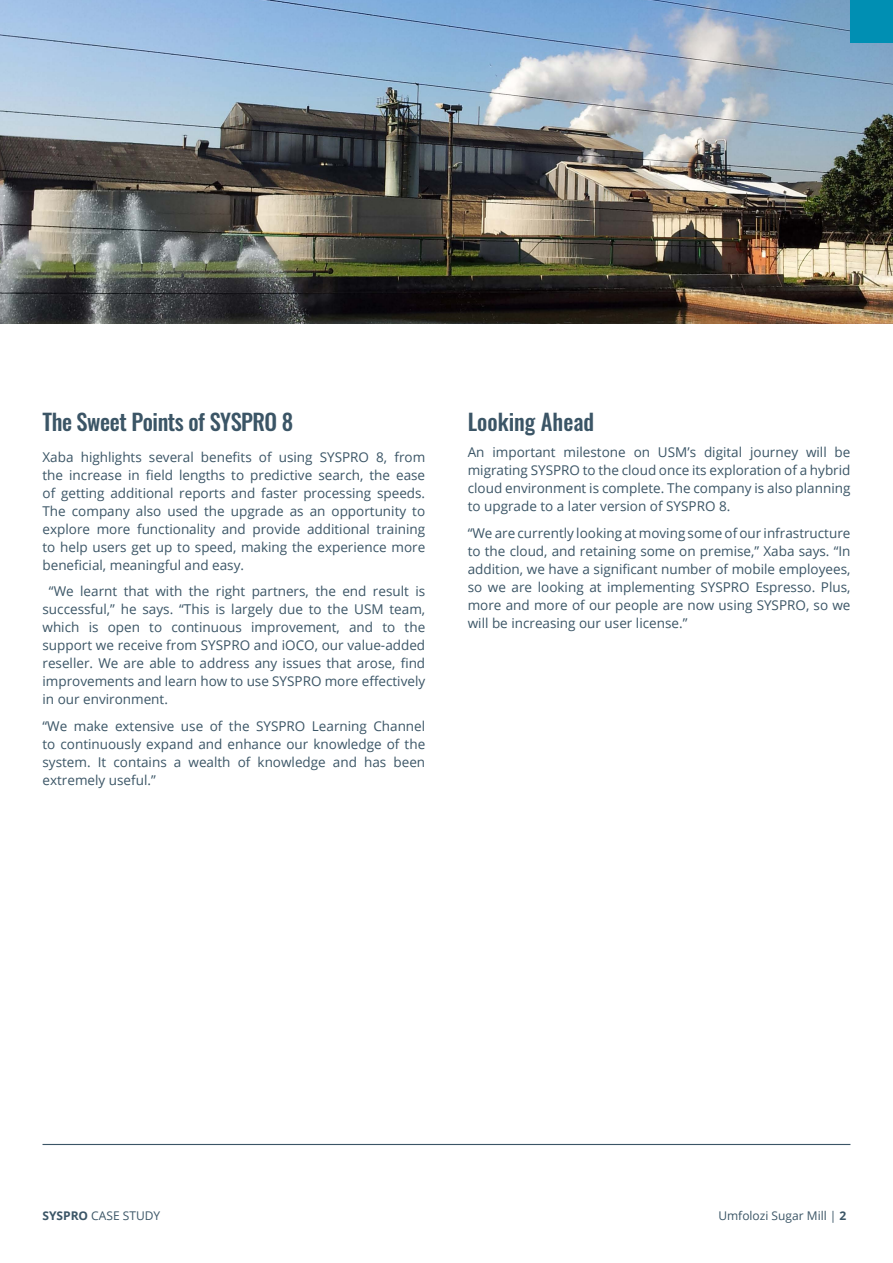
<style>
.page{position:relative;width:893px;height:1263px;background:#fff}
.page>*{position:absolute;margin:0;border:0;box-sizing:border-box;transform-origin:0 0}
.t1{font:22.5px "Oswald";letter-spacing:-.02em;color:#3b5566}
.t2{font:22.5px "Oswald";color:#3b5566}
.t3{font:13.5px/18px "Open Sans";color:#3b5566;text-align:justify}
.t4{font:12px "Open Sans";color:#3b5566}
.s1{font-weight:700}
</style>
<div class="page">
<hr style="left:43px;top:1144px;width:807px;height:1px;background:#3b5566">
<img style="left:0;top:0;width:893px;height:323px">
<div style="left:850px;top:0;width:43px;height:43px;background:#008fb3"></div>
<p class="t1" style="left:43px;top:402px;width:252px">The Sweet Points of SYSPRO 8</p>
<p class="t3" style="left:43px;top:447px;width:384px">Xaba highlights several benefits of using SYSPRO 8, from the increase in field lengths to predictive search, the ease of getting additional reports and faster processing speeds.<br>The company also used the upgrade as an opportunity to explore more functionality and provide additional training to help users get up to speed, making the experience more beneficial, meaningful and easy.</p>
<p class="t3" style="left:43px;top:582px;width:384px;text-indent:6px">“We learnt that with the right partners, the end result is successful,” he says. “This is largely due to the USM team, which is open to continuous improvement, and to the support we receive from SYSPRO and iOCO, our value-added reseller. We are able to address any issues that arose, find improvements and learn how to use SYSPRO more effectively in our environment.</p>
<p class="t3" style="left:43px;top:716px;width:384px">“We make extensive use of the SYSPRO Learning Channel to continuously expand and enhance our knowledge of the system. It contains a wealth of knowledge and has been extremely useful.”</p>
<p class="t2" style="left:468px;top:402px;width:128px">Looking Ahead</p>
<p class="t3" style="left:468px;top:443px;width:384px">An important milestone on USM’s digital journey will be migrating SYSPRO to the cloud once its exploration of a hybrid cloud environment is complete. The company is also planning to upgrade to a later version of SYSPRO 8.</p>
<p class="t3" style="left:468px;top:524px;width:384px">“We are currently looking at moving some of our infrastructure to the cloud, and retaining some on premise,” Xaba says. “In addition, we have a significant number of mobile employees, so we are looking at implementing SYSPRO Espresso. Plus, more and more of our people are now using SYSPRO, so we will be increasing our user license.”</p>
<p class="t4" style="left:42px;top:1208px;width:119px"><span class="s1">SYSPRO</span> CASE STUDY</p>
<p class="t4" style="left:718px;top:1208px;width:130px">Umfolozi Sugar Mill | <span class="s1">2</span></p>
</div>
